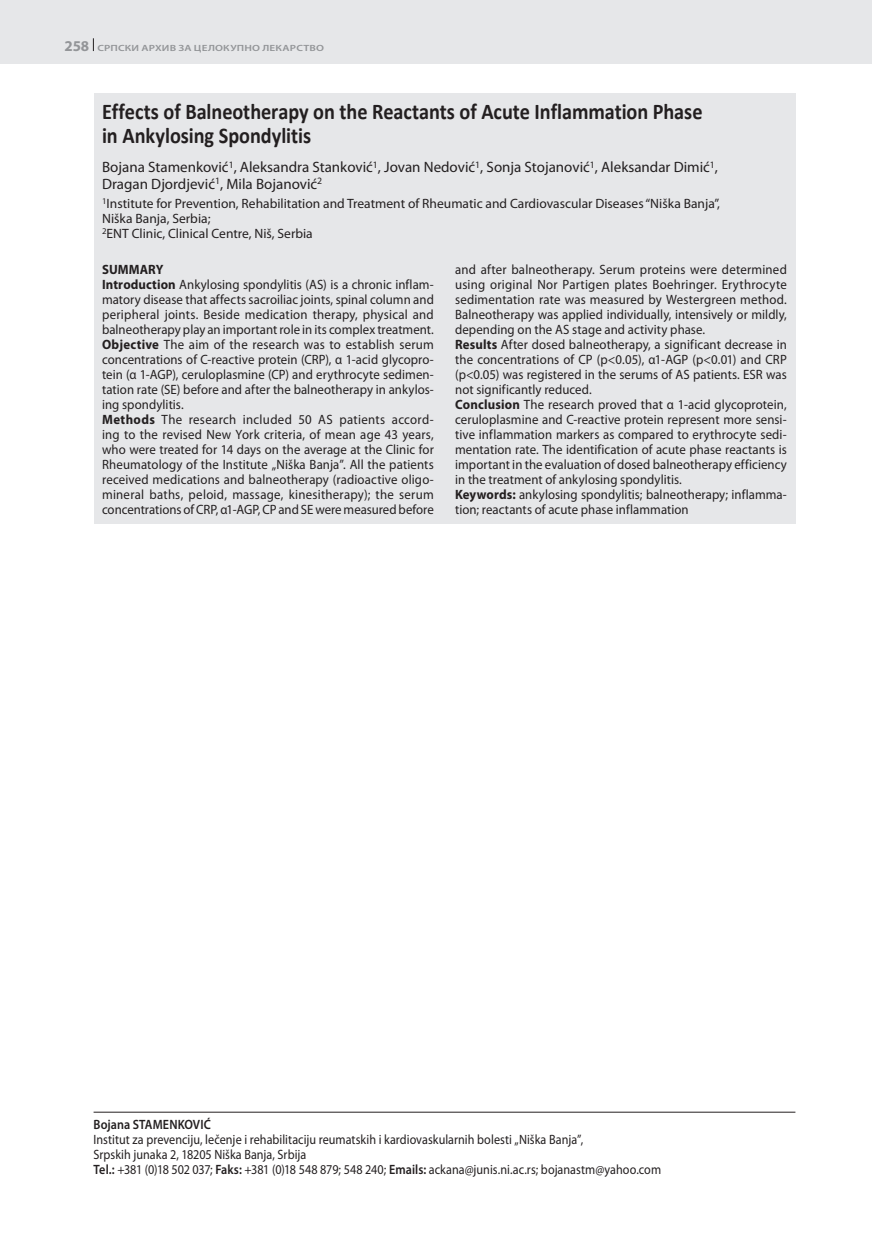
<style>
.page{position:relative;width:872px;height:1234px;background:#fff}
.page>*{position:absolute;margin:0;border:0;box-sizing:border-box;transform-origin:0 0}
.KS_Naslov{font:700 22.5px/24px "Calibri";letter-spacing:-.005em;color:#231f20;scale:.9 1}
.KS_Autori{font:15px/16.5px "Myriad Pro";color:#231f20}
.KS_Engleski_body_tex{font:13.5px/15px "Myriad Pro";color:#231f20;text-align:justify;scale:.95 1}
.Adresa_autora{font:13.5px/15px "Myriad Pro";color:#231f20;scale:.9 1}
.KS_Ustanova{font:13.5px/15px "Myriad Pro";color:#231f20}
.KeyWords{font:13.5px/15px "Myriad Pro";letter-spacing:.005em;color:#231f20;scale:.95 1}
.KS_Engl_Bold{font:700 13.5px "Myriad Pro";letter-spacing:.005em;color:#231f20;scale:.95 1}
.t1{font:600 9px "Myriad Pro";letter-spacing:.015em;color:#939598;scale:1.25 1}
.s1{font-weight:700;font-size:15px}
.s2{font-weight:700}
.s3{font-weight:600}
</style>
<div class="page">
<div style="left:0;top:0;width:872px;height:64px;background:#e6e7e9"></div>
<svg style="left:93px;top:38px;width:1px;height:13px"></svg>
<hr style="left:871px;top:0;width:1px;height:64px;background:#939598">
<div style="left:94px;top:255px;width:701px;height:268px;background:#e6e7e9"></div>
<div style="left:94px;top:94px;width:701px;height:161px;background:#e6e7e9"></div>
<hr style="left:94px;top:1111px;width:701px;height:1px;background:#231f20">
<p class="t1" style="left:64px;top:42px;width:209px"><span class="s1">258</span> СРПСКИ АРХИВ ЗА ЦЕЛОКУПНО ЛЕКАРСТВО</p>
<p class="KS_Naslov" style="left:102px;top:99px;width:668px">Effects of Balneotherapy on the Reactants of Acute Inflammation Phase in Ankylosing Spondylitis</p>
<p class="KS_Autori" style="left:102px;top:159px;width:617px">Bojana Stamenković<sup>1</sup>, Aleksandra Stanković<sup>1</sup>, Jovan Nedović<sup>1</sup>, Sonja Stojanović<sup>1</sup>, Aleksandar Dimić<sup>1</sup>,<br>Dragan Djordjević<sup>1</sup>, Mila Bojanović<sup>2</sup></p>
<p class="KS_Ustanova" style="left:102px;top:196px;width:619px"><sup>1</sup>Institute for Prevention, Rehabilitation and Treatment of Rheumatic and Cardiovascular Diseases “Niška Banja”,<br>Niška Banja, Serbia;</p>
<p class="KS_Ustanova" style="left:102px;top:226px;width:212px"><sup>2</sup>ENT Clinic, Clinical Centre, Niš, Serbia</p>
<p class="KS_Engl_Bold" style="left:102px;top:260px;width:66px">SUMMARY</p>
<p class="KS_Engleski_body_tex" style="left:102px;top:277px;width:351px"><span class="s2">Introduction</span> Ankylosing spondylitis (AS) is a chronic inflam&shy;matory disease that affects sacroiliac joints, spinal column and peripheral joints. Beside medication therapy, physical and balneotherapy play an important role in its complex treatment.</p>
<p class="KS_Engleski_body_tex" style="left:102px;top:337px;width:351px"><span class="s2">Objective</span> The aim of the research was to establish serum concentrations of C-reactive protein (CRP), α 1-acid glycopro&shy;tein (α 1-AGP), ceruloplasmine (CP) and erythrocyte sedimen&shy;tation rate (SE) before and after the balneotherapy in ankylos&shy;ing spondylitis.</p>
<p class="KS_Engleski_body_tex" style="left:102px;top:412px;width:351px"><span class="s2">Methods</span> The research included 50 AS patients accord&shy;ing to the revised New York criteria, of mean age 43 years, who were treated for 14 days on the average at the Clinic for Rheumatology of the Institute „Niška Banja”. All the patients received medications and balneotherapy (radioactive oligo&shy;mineral baths, peloid, massage, kinesitherapy); the serum concentrations of CRP, α1-AGP, CP and SE were measured before</p>
<p class="KS_Engleski_body_tex" style="left:455px;top:262px;width:351px">and after balneotherapy. Serum proteins were determined using original Nor Partigen plates Boehringer. Erythrocyte sedimentation rate was measured by Westergreen method.<br>Balneotherapy was applied individually, intensively or mildly, depending on the AS stage and activity phase.</p>
<p class="KS_Engleski_body_tex" style="left:455px;top:337px;width:351px"><span class="s2">Results</span> After dosed balneotherapy, a significant decrease in the concentrations of CP (p&lt;0.05), α1-AGP (p&lt;0.01) and CRP (p&lt;0.05) was registered in the serums of AS patients. ESR was not significantly reduced.</p>
<p class="KS_Engleski_body_tex" style="left:455px;top:397px;width:351px"><span class="s2">Conclusion</span> The research proved that α 1-acid glycoprotein, ceruloplasmine and C-reactive protein represent more sensi&shy;tive inflammation markers as compared to erythrocyte sedi&shy;mentation rate. The identification of acute phase reactants is important in the evaluation of dosed balneotherapy efficiency in the treatment of ankylosing spondylitis.</p>
<p class="KeyWords" style="left:455px;top:487px;width:351px"><span class="s2">Keywords:</span> ankylosing spondylitis; balneotherapy; inflamma&shy;tion; reactants of acute phase inflammation</p>
<p class="Adresa_autora" style="left:94px;top:1116px;width:632px"><span class="s3">Bojana STAMENKOVIĆ<br></span>Institut za prevenciju, lečenje i rehabilitaciju reumatskih i kardiovaskularnih bolesti „Niška Banja”,<br>Srpskih junaka 2, 18205 Niška Banja, Srbija<br><span class="s3">Tel.:</span> +381 (0)18 502 037; <span class="s3">Faks:</span> +381 (0)18 548 879; 548 240; <span class="s3">Emails:</span> ackana@junis.ni.ac.rs; bojanastm@yahoo.com</p>
</div>
